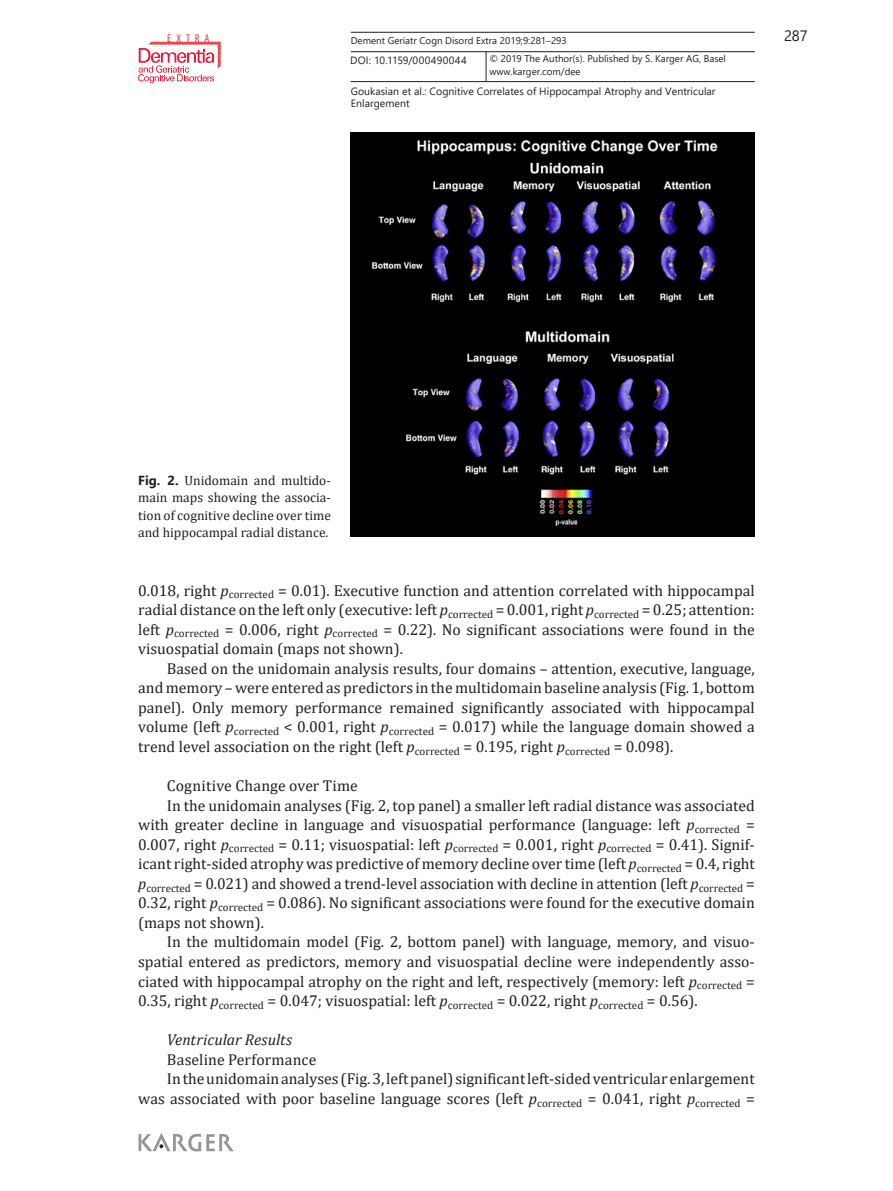
<style>
.page{position:relative;width:893px;height:1191px;background:#fff}
.page>*{position:absolute;margin:0;border:0;box-sizing:border-box;transform-origin:0 0}
.t1{font:15.75px/19.5px "Cambria";color:#231f20;text-align:justify}
.t2{font:italic 15.75px "Cambria";letter-spacing:-.005em;color:#231f20}
.t3{font:15px "Segoe UI";color:#231f20}
.t4{font:13.5px/17.4px "Cambria";color:#231f20;text-align:justify}
.t5{font:condensed 11.4px "Myriad Pro";letter-spacing:.445em;color:#e93840}
.t6{font:10.5px/12px "Segoe UI";letter-spacing:.005em;color:#231f20}
.t7{font:10.5px "Segoe UI";letter-spacing:.03em;color:#231f20}
.t8{font:9.75px "Segoe UI";color:#231f20}
.s1{font-family:"Segoe UI";font-weight:700;font-size:13.2px}
.s2{font-style:italic}
</style>
<div class="page">
<svg style="left:138px;top:41px;width:83px;height:42px"></svg>
<hr style="left:351px;top:51px;width:404px;height:1px;background:#231f20">
<hr style="left:351px;top:81px;width:404px;height:1px;background:#231f20">
<hr style="left:351px;top:32px;width:404px;height:1px;background:#231f20">
<svg style="left:139px;top:1133px;width:95px;height:18px"></svg>
<hr style="left:486px;top:51px;width:1px;height:30px;background:#231f20">
<img style="left:350px;top:133px;width:404px;height:404px">
<p class="t5" style="left:167px;top:31px;width:44px">EXTRA</p>
<p class="t8" style="left:351px;top:31px;width:217px">Dement Geriatr Cogn Disord Extra 2019;9:281–293</p>
<p class="t7" style="left:350px;top:50px;width:118px">DOI: 10.1159/000490044</p>
<p class="t8" style="left:489px;top:50px;width:238px">© 2019 The Author(s). Published by S. Karger AG, Basel</p>
<p class="t8" style="left:489px;top:62px;width:93px">www.karger.com/dee</p>
<p class="t6" style="left:351px;top:84px;width:366px">Goukasian et al.: Cognitive Correlates of Hippocampal Atrophy and Ventricular<br>Enlargement</p>
<p class="t3" style="left:784px;top:22px;width:25px">287</p>
<p class="t4" style="left:138px;top:471px;width:194px"><span class="s1">Fig. 2.</span> Unidomain and multido&shy;main maps showing the associa&shy;tion of cognitive decline over time and hippocampal radial distance.</p>
<p class="t1" style="left:138px;top:580px;width:618px">0.018, right <span class="s2">p</span><sub>corrected</sub> = 0.01). Executive function and attention correlated with hippocampal radial distance on the left only (executive: left <span class="s2">p</span><sub>corrected</sub> = 0.001, right <span class="s2">p</span><sub>corrected</sub> = 0.25; attention: left <span class="s2">p</span><sub>corrected</sub> = 0.006, right <span class="s2">p</span><sub>corrected</sub> = 0.22). No significant associations were found in the visuospatial domain (maps not shown).</p>
<p class="t1" style="left:138px;top:658px;width:618px;text-indent:29px">Based on the unidomain analysis results, four domains – attention, executive, language, and memory – were entered as predictors in the multidomain baseline analysis (Fig. 1, bottom panel). Only memory performance remained significantly associated with hippocampal volume (left <span class="s2">p</span><sub>corrected</sub> &lt; 0.001, right <span class="s2">p</span><sub>corrected</sub> = 0.017) while the language domain showed a trend level association on the right (left <span class="s2">p</span><sub>corrected</sub> = 0.195, right <span class="s2">p</span><sub>corrected</sub> = 0.098).</p>
<p class="t1" style="left:167px;top:776px;width:192px">Cognitive Change over Time</p>
<p class="t1" style="left:167px;top:795px;width:589px">In the unidomain analyses (Fig. 2, top panel) a smaller left radial distance was associated</p>
<p class="t1" style="left:138px;top:815px;width:618px">with greater decline in language and visuospatial performance (language: left <span class="s2">p</span><sub>corrected</sub> =</p>
<p class="t1" style="left:138px;top:834px;width:618px">0.007, right <span class="s2">p</span><sub>corrected</sub> = 0.11; visuospatial: left <span class="s2">p</span><sub>corrected</sub> = 0.001, right <span class="s2">p</span><sub>corrected</sub> = 0.41). Signif-</p>
<p class="t1" style="left:138px;top:854px;width:618px">icant right-sided atrophy was predictive of memory decline over time (left <span class="s2">p</span><sub>corrected</sub> = 0.4, right</p>
<p class="t1" style="left:138px;top:873px;width:618px"><span class="s2">p</span><sub>corrected</sub> = 0.021) and showed a trend-level association with decline in attention (left <span class="s2">p</span><sub>corrected</sub> =</p>
<p class="t1" style="left:138px;top:893px;width:618px">0.32, right <span class="s2">p</span><sub>corrected</sub> = 0.086). No significant associations were found for the executive domain</p>
<p class="t1" style="left:138px;top:912px;width:127px">(maps not shown).</p>
<p class="t1" style="left:167px;top:932px;width:589px">In the multidomain model (Fig. 2, bottom panel) with language, memory, and visuo-</p>
<p class="t1" style="left:138px;top:951px;width:618px">spatial entered as predictors, memory and visuospatial decline were independently asso-</p>
<p class="t1" style="left:138px;top:971px;width:618px">ciated with hippocampal atrophy on the right and left, respectively (memory: left <span class="s2">p</span><sub>corrected</sub> =</p>
<p class="t1" style="left:138px;top:991px;width:561px">0.35, right <span class="s2">p</span><sub>corrected</sub> = 0.047; visuospatial: left <span class="s2">p</span><sub>corrected</sub> = 0.022, right <span class="s2">p</span><sub>corrected</sub> = 0.56).</p>
<p class="t2" style="left:167px;top:1028px;width:127px">Ventricular Results</p>
<p class="t1" style="left:167px;top:1049px;width:151px">Baseline Performance</p>
<p class="t1" style="left:167px;top:1069px;width:589px">In the unidomain analyses (Fig.3, left panel) significant left-sided ventricular enlargement</p>
<p class="t1" style="left:138px;top:1088px;width:618px">was associated with poor baseline language scores (left <span class="s2">p</span><sub>corrected</sub> = 0.041, right <span class="s2">p</span><sub>corrected</sub> =</p>
</div>
